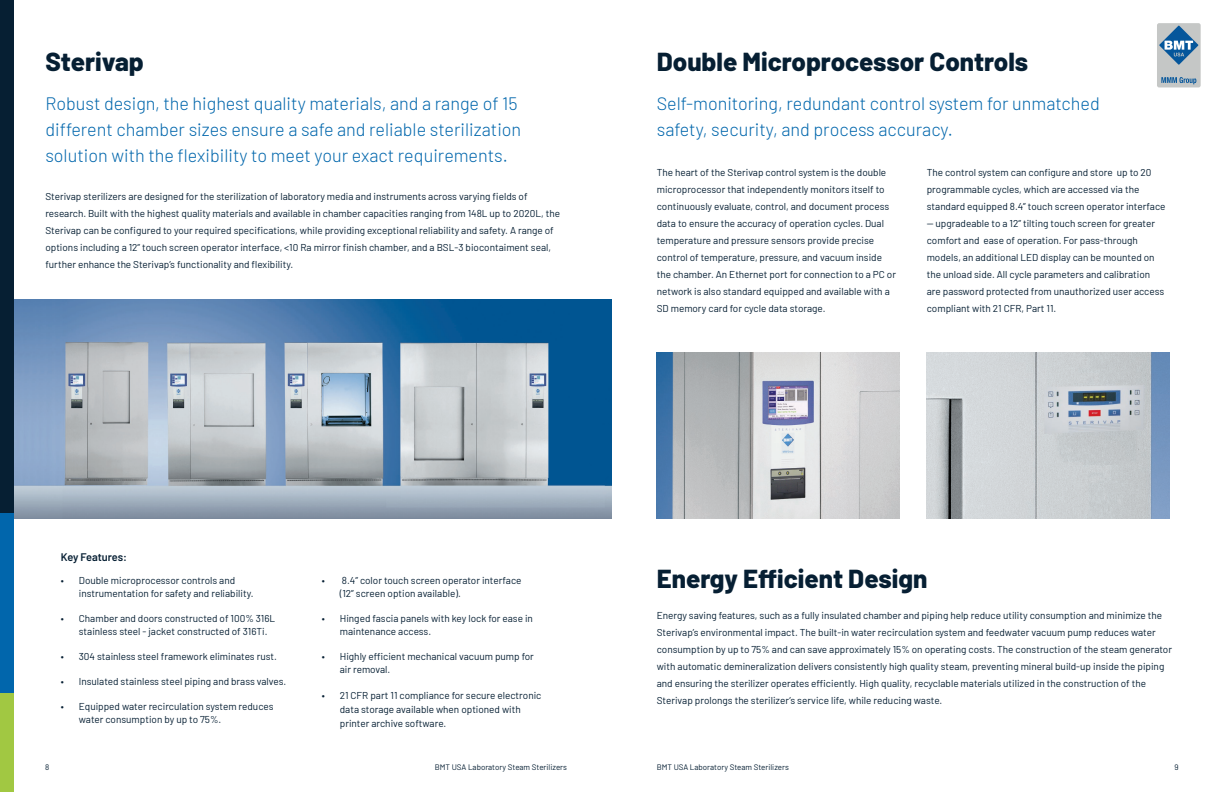
<style>
.page{position:relative;width:1224px;height:792px;background:#fff}
.page>*{position:absolute;margin:0;border:0;box-sizing:border-box;transform-origin:0 0}
.t1{font:800 26px "Barlow";color:#061f33}
.t2{font:300 18px "Barlow";color:#0166ac}
.t3{font:600 11px "Barlow";letter-spacing:-.01em;color:#061f33}
.t4{font:10px/17px "Barlow";color:#061f33}
.t5{font:8px "Barlow";color:#061f33}
</style>
<div class="page">
<img style="left:14px;top:300px;width:598px;height:219px">
<div style="left:1157px;top:23px;width:44px;height:64px;background:#c5c7c6;border-radius:2px"></div>
<svg style="left:1161px;top:77px;width:35px;height:7px"></svg>
<svg style="left:1159px;top:26px;width:39px;height:39px"></svg>
<img style="left:657px;top:352px;width:243px;height:167px">
<img style="left:927px;top:352px;width:243px;height:167px">
<div style="left:0;top:0;width:14px;height:657px;background:#061f33"></div>
<div style="left:0;top:657px;width:14px;height:135px;background:#a1c842"></div>
<div style="left:0;top:513px;width:14px;height:180px;background:#0166ac"></div>
<p class="t1" style="left:45px;top:42px;width:100px">Sterivap</p>
<p class="t2" style="left:45px;top:91px;width:474px">Robust design, the highest quality materials, and a range of 15</p>
<p class="t2" style="left:45px;top:117px;width:477px">different chamber sizes ensure a safe and reliable sterilization</p>
<p class="t2" style="left:45px;top:143px;width:464px">solution with the flexibility to meet your exact requirements.</p>
<p class="t4" style="left:45px;top:188px;width:516px">Sterivap sterilizers are designed for the sterilization of laboratory media and instruments across varying fields of research. Built with the highest quality materials and available in chamber capacities ranging from 148L up to 2020L, the Sterivap can be configured to your required specifications, while providing exceptional reliability and safety. A range of options including a 12” touch screen operator interface, &lt;10 Ra mirror finish chamber, and a BSL-3 biocontaiment seal, further enhance the Sterivap’s functionality and flexibility.</p>
<p class="t3" style="left:61px;top:549px;width:68px">Key Features:</p>
<p class="t4" style="left:79px;top:573px;width:176px;line-height:13px;text-indent:-18px">• Double microprocessor controls and instrumentation for safety and reliability.</p>
<p class="t4" style="left:79px;top:611px;width:198px;line-height:13px;text-indent:-18px">• Chamber and doors constructed of 100% 316L stainless steel - jacket constructed of 316Ti.</p>
<p class="t4" style="left:61px;top:647px;width:218px">• 304 stainless steel framework eliminates rust.</p>
<p class="t4" style="left:61px;top:672px;width:227px">• Insulated stainless steel piping and brass valves.</p>
<p class="t4" style="left:79px;top:699px;width:196px;line-height:13px;text-indent:-18px">• Equipped water recirculation system reduces water consumption by up to 75%.</p>
<p class="t4" style="left:340px;top:573px;width:183px;line-height:13px;text-indent:-18px">• 8.4” color touch screen operator interface (12” screen option available).</p>
<p class="t4" style="left:340px;top:611px;width:195px;line-height:13px;text-indent:-18px">• Hinged fascia panels with key lock for ease in maintenance access.</p>
<p class="t4" style="left:340px;top:649px;width:196px;line-height:13px;text-indent:-18px">• Highly efficient mechanical vacuum pump for air removal.</p>
<p class="t4" style="left:340px;top:687px;width:203px;line-height:14px;text-indent:-18px">• 21 CFR part 11 compliance for secure electronic data storage available when optioned with printer archive software.</p>
<p class="t1" style="left:657px;top:42px;width:373px">Double Microprocessor Controls</p>
<p class="t2" style="left:657px;top:91px;width:444px">Self-monitoring, redundant control system for unmatched</p>
<p class="t2" style="left:657px;top:117px;width:298px">safety, security, and process accuracy.</p>
<p class="t4" style="left:927px;top:163px;width:240px">The control system can configure and store up to 20 programmable cycles, which are accessed via the standard equipped 8.4” touch screen operator interface -- upgradeable to a 12” tilting touch screen for greater comfort and ease of operation. For pass-through models, an additional LED display can be mounted on the unload side. All cycle parameters and calibration are password protected from unauthorized user access compliant with 21 CFR, Part 11.</p>
<p class="t4" style="left:657px;top:163px;width:241px">The heart of the Sterivap control system is the double microprocessor that independently monitors itself to continuously evaluate, control, and document process data to ensure the accuracy of operation cycles. Dual temperature and pressure sensors provide precise control of temperature, pressure, and vacuum inside the chamber. An Ethernet port for connection to a PC or network is also standard equipped and available with a SD memory card for cycle data storage.</p>
<p class="t1" style="left:657px;top:559px;width:272px">Energy Efficient Design</p>
<p class="t4" style="left:657px;top:606px;width:517px">Energy saving features, such as a fully insulated chamber and piping help reduce utility consumption and minimize the Sterivap’s environmental impact. The built-in water recirculation system and feedwater vacuum pump reduces water consumption by up to 75% and can save approximately 15% on operating costs. The construction of the steam generator with automatic demineralization delivers consistently high quality steam, preventing mineral build-up inside the piping and ensuring the sterilizer operates efficiently. High quality, recyclable materials utilized in the construction of the Sterivap prolongs the sterilizer’s service life, while reducing waste.</p>
<p class="t5" style="left:45px;top:761px;width:6px">8</p>
<p class="t5" style="left:435px;top:761px;width:134px">BMT USA Laboratory Steam Sterilizers</p>
<p class="t5" style="left:657px;top:761px;width:134px">BMT USA Laboratory Steam Sterilizers</p>
<p class="t5" style="left:1175px;top:761px;width:6px">9</p>
</div>
